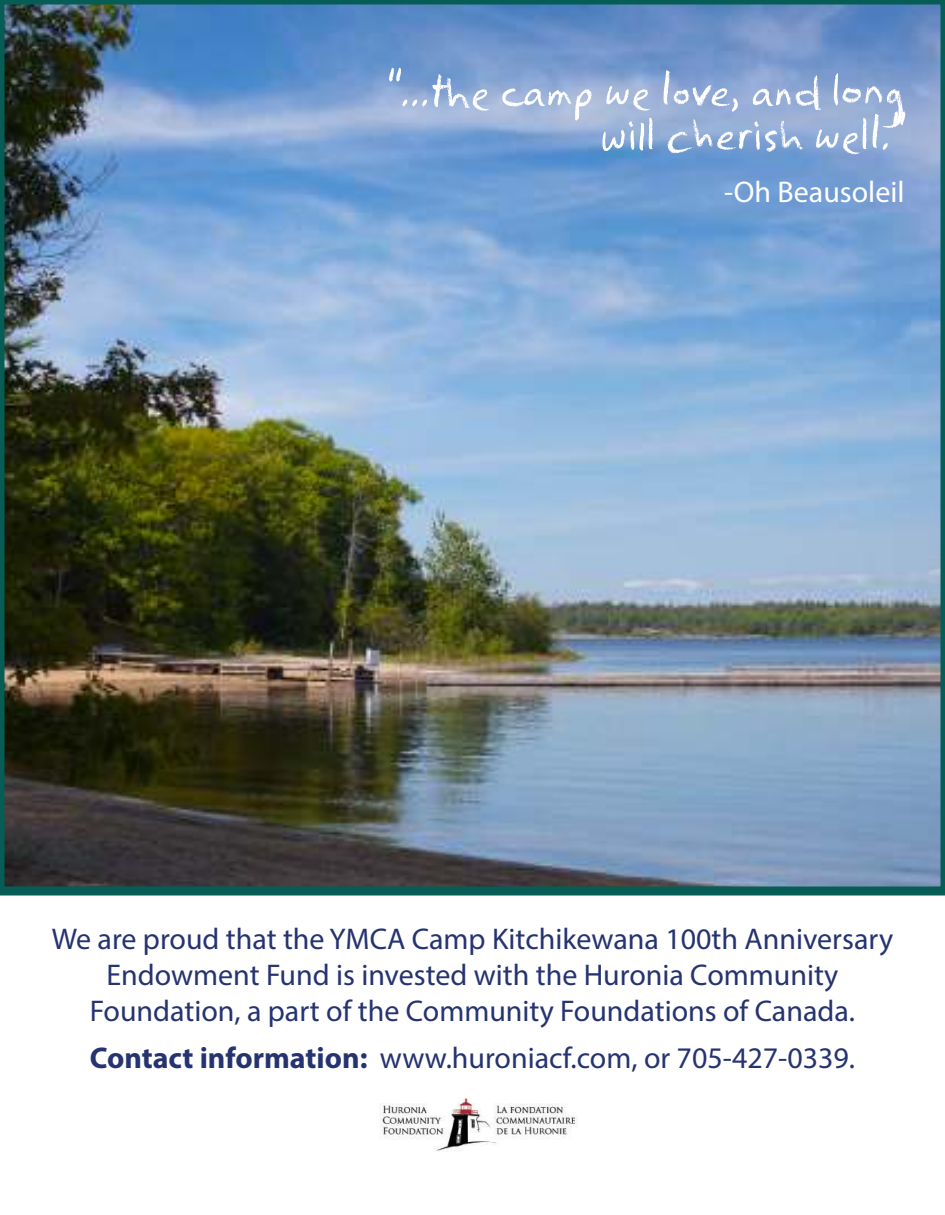
<style>
.page{position:relative;width:945px;height:1215px;background:#fff}
.page>*{position:absolute;margin:0;border:0;box-sizing:border-box;transform-origin:0 0}
.t1{font:60px/43.5px "YMCA Script";color:#fff;text-align:right}
.t2{font:30px/36px "Myriad Pro";color:#253370;text-align:center}
.t3{font:30px "Myriad Pro";color:#fff}
.s1{font-weight:700}
</style>
<div class="page">
<img style="left:0;top:0;width:945px;height:895px">
<img style="left:379px;top:1097px;width:198px;height:54px">
<h1 class="t1" style="left:386px;top:74px;width:521px">“...the camp we love, and long will cherish well.”</h1>
<p class="t3" style="left:724px;top:180px;width:182px">-Oh Beausoleil</p>
<p class="t2" style="left:52px;top:923px;width:843px">We are proud that the YMCA Camp Kitchikewana 100th Anniversary<br>Endowment Fund is invested with the Huronia Community<br>Foundation, a part of the Community Foundations of Canada.</p>
<p class="t2" style="left:90px;top:1042px;width:767px"><span class="s1">Contact information:</span> www.huroniacf.com, or 705-427-0339.</p>
</div>
